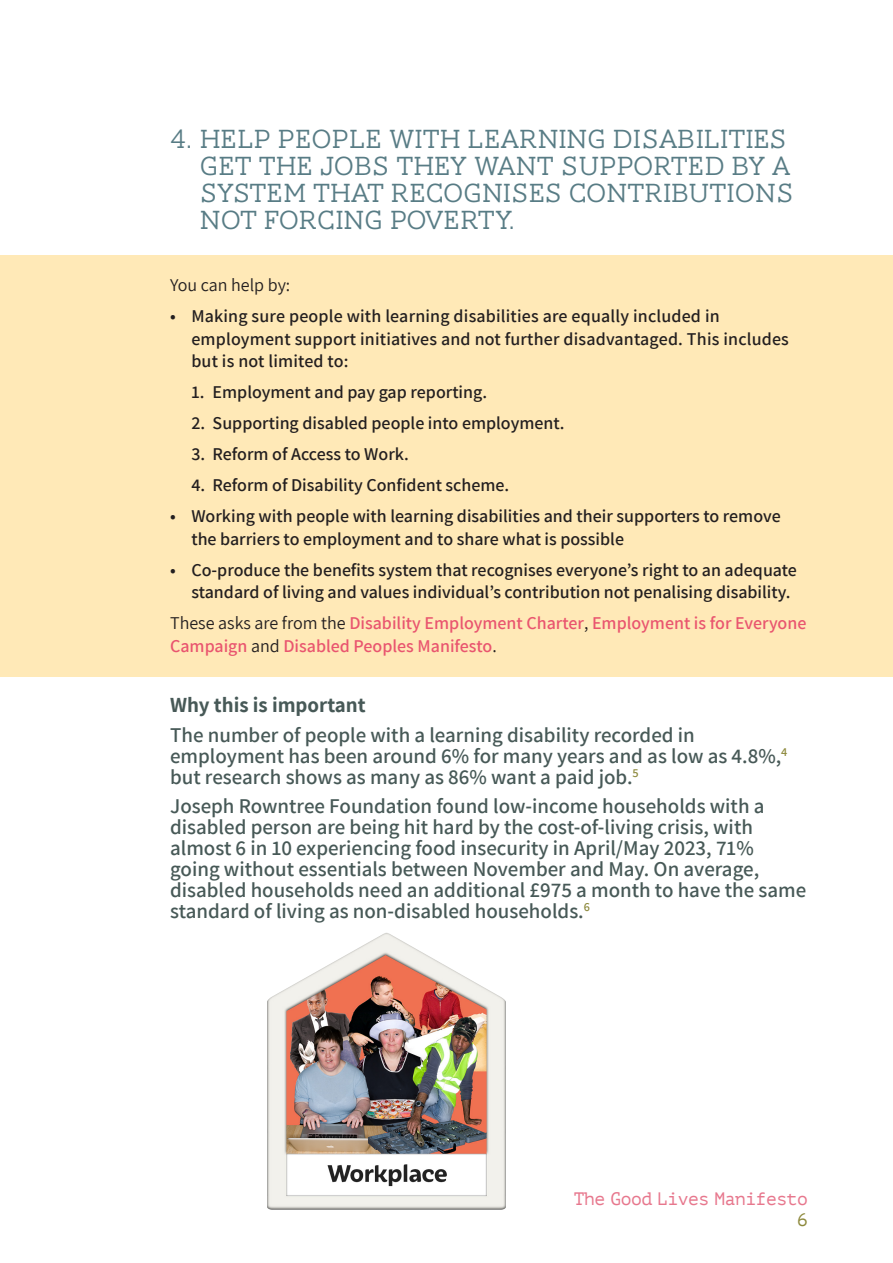
<style>
.page{position:relative;width:893px;height:1263px;background:#fff}
.page>*{position:absolute;margin:0;border:0;box-sizing:border-box;transform-origin:0 0}
.title_small{font:300 27px/27px "AW Conqueror Slab";color:#587c85}
.conclusion_quote{font:600 21px/21px "Assistant";color:#475957}
.conclusion_quote-2{font:700 21px "Assistant";color:#475957}
.t1{font:600 18px/22.5px "Assistant";color:#231f20}
.text{font:600 18px/22.5px "Assistant";color:#e9556f}
.t2{font:18px "PT Mono";letter-spacing:-.025em;color:#e7778d}
.text-2{font:18px "Assistant";color:#231f20}
.t3{font:18px "PT Mono";color:#8d893c}
.s1{font-weight:400;color:#231f20}
</style>
<div class="page">
<div style="left:0;top:255px;width:893px;height:421px;background:#ffe9b7"></div>
<img style="left:267px;top:933px;width:239px;height:277px">
<p class="title_small" style="left:200px;top:126px;width:596px;text-indent:-30px">4. HELP PEOPLE WITH LEARNING DISABILITIES GET THE JOBS THEY WANT SUPPORTED BY A SYSTEM THAT RECOGNISES CONTRIBUTIONS NOT FORCING POVERTY.</p>
<p class="text-2" style="left:170px;top:273px;width:122px">You can help by:</p>
<p class="t1" style="left:191px;top:304px;width:599px;text-indent:-21px">• Making sure people with learning disabilities are equally included in employment support initiatives and not further disadvantaged. This includes but is not limited to:</p>
<p class="t1" style="left:191px;top:380px;width:297px">1. Employment and pay gap reporting.</p>
<p class="t1" style="left:191px;top:411px;width:375px">2. Supporting disabled people into employment.</p>
<p class="t1" style="left:191px;top:442px;width:219px">3. Reform of Access to Work.</p>
<p class="t1" style="left:191px;top:473px;width:319px">4. Reform of Disability Confident scheme.</p>
<p class="t1" style="left:191px;top:504px;width:591px;text-indent:-21px">• Working with people with learning disabilities and their supporters to remove the barriers to employment and to share what is possible</p>
<p class="t1" style="left:191px;top:558px;width:607px;text-indent:-21px">• Co-produce the benefits system that recognises everyone’s right to an adequate standard of living and values individual’s contribution not penalising disability.</p>
<p class="text" style="left:170px;top:611px;width:638px"><span class="s1">These asks are from the</span> Disability Employment Charter<span class="s1">,</span> Employment is for Everyone<br>Campaign <span class="s1">and</span> Disabled Peoples Manifesto<span class="s1">.</span></p>
<p class="conclusion_quote-2" style="left:170px;top:691px;width:197px">Why this is important</p>
<p class="conclusion_quote" style="left:170px;top:723px;width:619px">The number of people with a learning disability recorded in employment has been around 6% for many years and as low as 4.8%,<sup>4 </sup>but research shows as many as 86% want a paid job.<sup>5</sup></p>
<p class="conclusion_quote" style="left:170px;top:795px;width:638px">Joseph Rowntree Foundation found low-income households with a disabled person are being hit hard by the cost-of-living crisis, with almost 6 in 10 experiencing food insecurity in April/May 2023, 71% going without essentials between November and May. On average, disabled households need an additional £975 a month to have the same standard of living as non-disabled households.<sup>6</sup></p>
<p class="t2" style="left:574px;top:1188px;width:236px">The Good Lives Manifesto</p>
<p class="t3" style="left:797px;top:1209px;width:12px">6</p>
</div>
